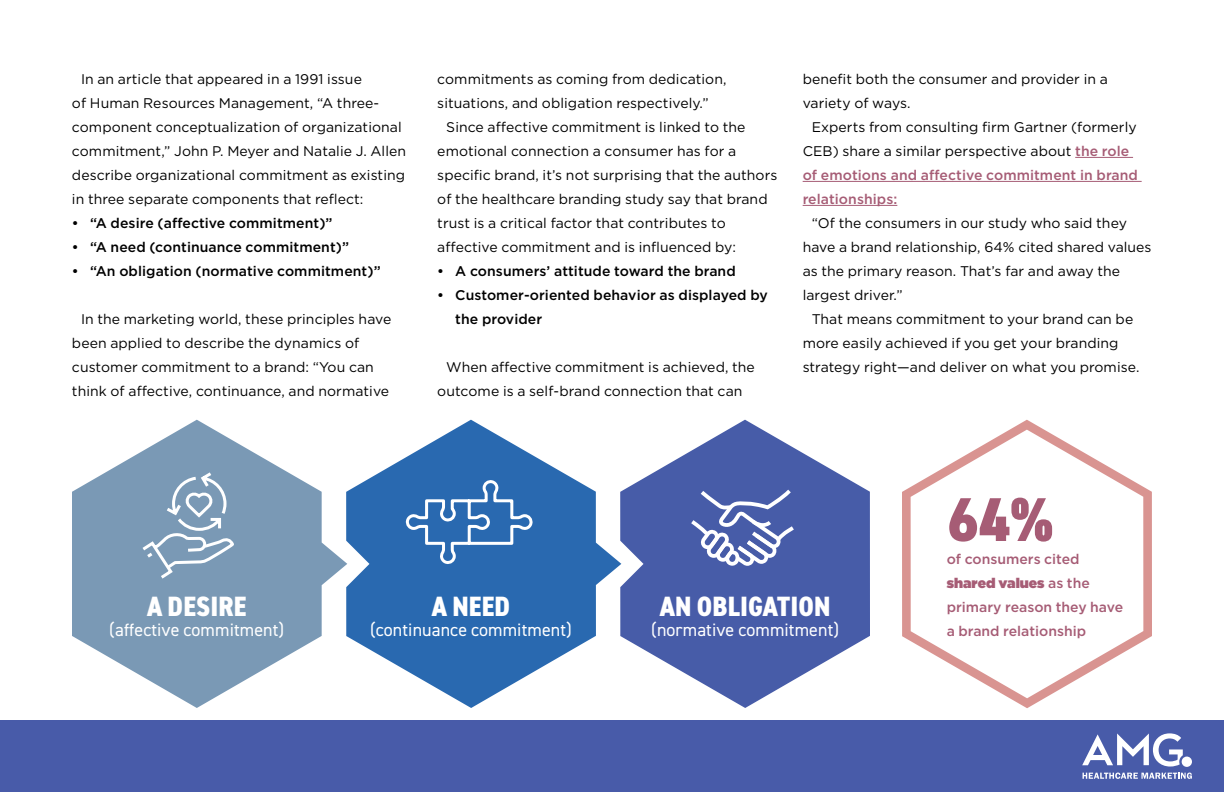
<style>
.page{position:relative;width:1224px;height:792px;background:#fff}
.page>*{position:absolute;margin:0;border:0;box-sizing:border-box;transform-origin:0 0}
.t1{font:800 condensed 62px "DIN2014";color:#a65c75}
.t2{font:800 condensed 28px "DIN2014";letter-spacing:.005em;color:#fff}
.t3{font:18px "DIN2014";letter-spacing:.005em;color:#fff}
.t4{font:14px/24px "Gotham";letter-spacing:.005em;color:#000}
.t5{font:500 14px/24px "Gotham";letter-spacing:.005em;color:#000}
.t6{font:500 14px/24px "Gotham";color:#a65c75}
.s1{font-weight:500;color:#a65c75}
.s2{font-weight:900}
</style>
<div class="page">
<div style="left:0;top:720px;width:1224px;height:72px;background:#485ba9"></div>
<svg style="left:1082px;top:733px;width:110px;height:34px"></svg>
<svg style="left:1083px;top:773px;width:109px;height:6px"></svg>
<svg style="left:72px;top:420px;width:274px;height:288px;fill:#7a99b5"></svg>
<svg style="left:346px;top:420px;width:274px;height:288px;fill:#2969b0"></svg>
<svg style="left:620px;top:420px;width:250px;height:288px;fill:#475ca8"></svg>
<svg style="left:139px;top:470px;width:97px;height:111px;background:#8ca6bf"></svg>
<svg style="left:406px;top:480px;width:126px;height:84px;background:#487ebb"></svg>
<svg style="left:691px;top:490px;width:103px;height:76px"></svg>
<hr style="left:1075px;top:157px;width:58px;height:1px;background:#a65c75">
<hr style="left:803px;top:181px;width:339px;height:1px;background:#a65c75">
<hr style="left:803px;top:205px;width:94px;height:1px;background:#a65c75">
<svg style="left:902px;top:420px;width:250px;height:288px"></svg>
<p class="t4" style="left:72px;top:67px;width:336px;text-indent:9px">In an article that appeared in a 1991 issue<br>of Human Resources Management, “A three&shy;component conceptualization of organizational commitment,” John P. Meyer and Natalie J. Allen describe organizational commitment as existing in three separate components that reflect:</p>
<p class="t5" style="left:72px;top:211px;width:262px">• “A desire (affective commitment)”</p>
<p class="t5" style="left:72px;top:235px;width:279px">• “A need (continuance commitment)”</p>
<p class="t5" style="left:72px;top:259px;width:310px">• “An obligation (normative commitment)”</p>
<p class="t4" style="left:72px;top:307px;width:321px;text-indent:9px">In the marketing world, these principles have been applied to describe the dynamics of customer commitment to a brand: “You can think of affective, continuance, and normative</p>
<p class="t4" style="left:437px;top:67px;width:291px">commitments as coming from dedication, situations, and obligation respectively.”</p>
<p class="t4" style="left:437px;top:115px;width:342px;text-indent:9px">Since affective commitment is linked to the emotional connection a consumer has for a specific brand, it’s not surprising that the authors of the healthcare branding study say that brand trust is a critical factor that contributes to affective commitment and is influenced by:</p>
<p class="t5" style="left:437px;top:259px;width:300px">• A consumers’ attitude toward the brand</p>
<p class="t5" style="left:455px;top:283px;width:314px;text-indent:-18px">• Customer-oriented behavior as displayed by the provider</p>
<p class="t4" style="left:437px;top:355px;width:319px;text-indent:9px">When affective commitment is achieved, the outcome is a self-brand connection that can</p>
<p class="t4" style="left:803px;top:67px;width:307px">benefit both the consumer and provider in a variety of ways.</p>
<p class="t4" style="left:803px;top:115px;width:337px;text-indent:9px">Experts from consulting firm Gartner (formerly CEB) share a similar perspective about <span class="s1">the role of emotions and affective commitment in brand relationships:</span></p>
<p class="t4" style="left:803px;top:211px;width:350px;text-indent:9px">“Of the consumers in our study who said they have a brand relationship, 64% cited shared values as the primary reason. That’s far and away the largest driver.”</p>
<p class="t4" style="left:803px;top:307px;width:338px;text-indent:9px">That means commitment to your brand can be more easily achieved if you get your branding strategy right—and deliver on what you promise.</p>
<h2 class="t2" style="left:147px;top:588px;width:101px">A DESIRE</h2>
<p class="t3" style="left:109px;top:619px;width:176px">(affective commitment)</p>
<h2 class="t2" style="left:432px;top:588px;width:80px">A NEED</h2>
<p class="t3" style="left:370px;top:619px;width:203px">(continuance commitment)</p>
<h2 class="t2" style="left:660px;top:588px;width:172px">AN OBLIGATION</h2>
<p class="t3" style="left:651px;top:619px;width:189px">(normative commitment)</p>
<h1 class="t1" style="left:948px;top:478px;width:107px">64%</h1>
<p class="t6" style="left:947px;top:547px;width:178px">of consumers cited <span class="s2">shared values</span> as the primary reason they have a brand relationship</p>
</div>
